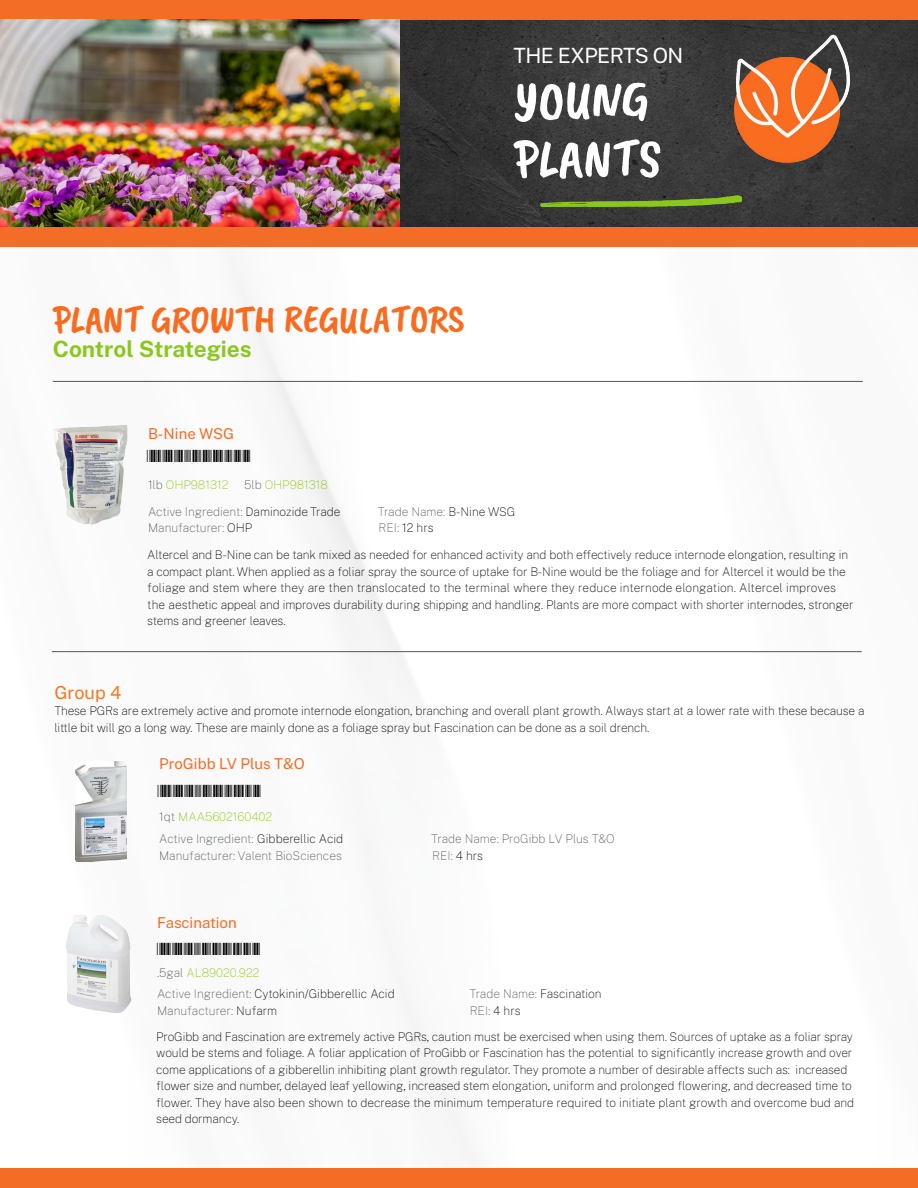
<style>
.page{position:relative;width:918px;height:1188px;background:#fff}
.page>*{position:absolute;margin:0;border:0;box-sizing:border-box;transform-origin:0 0}
.t1{font:54px/58.5px "Caveat Brush";color:#fff}
.t2{font:39px "Caveat Brush";color:#f96c20}
.t3{font:700 22.5px "Public Sans";color:#8bc81d}
.t4{font:21px "Public Sans";letter-spacing:-.03em;color:#fff}
.t5{font:18px "Public Sans";color:#f37921}
.t6{font:16.2px "Free 3 of 9 Extended";color:#000;scale:1.67 1}
.t7{font:15px "Public Sans";color:#f36d26}
.t8{font:100 12px/16.5px "Public Sans";letter-spacing:-.01em;color:#000}
.t9{font:100 12px/22.5px "Public Sans";color:#575757}
.t10{font:100 12px "Public Sans";color:#8bc81d}
.s1{color:#575757}
.s2{color:#000}
.s3{color:#8bc81d}
</style>
<div class="page">
<img style="left:51px;top:280px;width:812px;height:867px">
<div style="left:0;top:0;width:918px;height:20px;background:#f36d26"></div>
<div style="left:0;top:1168px;width:918px;height:20px;background:#f36d26"></div>
<div style="left:0;top:227px;width:918px;height:20px;background:#f36d26"></div>
<img style="left:0;top:20px;width:918px;height:207px">
<img style="left:716px;top:20px;width:152px;height:152px">
<img style="left:540px;top:194px;width:202px;height:16px">
<hr style="left:53px;top:381px;width:810px;height:1px;background:#575757">
<img style="left:53px;top:425px;width:74px;height:12px">
<hr style="left:52px;top:651px;width:810px;height:1px;background:#575757">
<img style="left:75px;top:762px;width:52px;height:100px">
<img style="left:66px;top:915px;width:66px;height:99px">
<h3 class="t4" style="left:514px;top:41px;width:171px">THE EXPERTS ON</h3>
<h1 class="t1" style="left:514px;top:72px;width:149px">YOUNG<br>PLANTS</h1>
<h2 class="t2" style="left:53px;top:297px;width:413px">PLANT GROWTH REGULATORS</h2>
<h3 class="t3" style="left:53px;top:332px;width:200px">Control Strategies</h3>
<p class="t7" style="left:148px;top:423px;width:87px">B-Nine WSG</p>
<h3 class="t6" style="left:147px;top:447px;width:63px">*13300017*</h3>
<p class="t10" style="left:148px;top:476px;width:82px"><span class="s1">1lb</span> OHP981312</p>
<p class="t10" style="left:244px;top:476px;width:85px"><span class="s1">5lb</span> OHP981318</p>
<p class="t9" style="left:148px;top:500px;width:194px">Active Ingredient: <span class="s2">Daminozide Trade</span></p>
<p class="t9" style="left:378px;top:500px;width:139px">Trade Name: <span class="s2">B-Nine WSG</span></p>
<p class="t9" style="left:148px;top:516px;width:106px">Manufacturer: <span class="s2">OHP</span></p>
<p class="t8" style="left:379px;top:519px;width:56px"><span class="s1">REI:</span> 12 hrs</p>
<p class="t8" style="left:147px;top:546px;width:708px">Altercel and B-Nine can be tank mixed as needed for enhanced activity and both effectively reduce internode elongation, resulting in a compact plant. When applied as a foliar spray the source of uptake for B-Nine would be the foliage and for Altercel it would be the foliage and stem where they are then translocated to the terminal where they reduce internode elongation. Altercel improves the aesthetic appeal and improves durability during shipping and handling. Plants are more compact with shorter internodes, stronger stems and greener leaves.</p>
<h3 class="t5" style="left:54px;top:679px;width:69px">Group 4</h3>
<p class="t8" style="left:54px;top:702px;width:812px">These PGRs are extremely active and promote internode elongation, branching and overall plant growth. Always start at a lower rate with these because a little bit will go a long way. These are mainly done as a foliage spray but Fascination can be done as a soil drench.</p>
<p class="t7" style="left:159px;top:753px;width:147px">ProGibb LV Plus T&amp;O</p>
<h3 class="t6" style="left:158px;top:782px;width:63px">*13300149*</h3>
<p class="t9" style="left:159px;top:805px;width:186px">1qt <span class="s3">MAA5602160402<br></span>Active Ingredient: <span class="s2">Gibberellic Acid</span></p>
<p class="t9" style="left:431px;top:828px;width:185px">Trade Name: ProGibb LV Plus T&amp;O</p>
<p class="t9" style="left:159px;top:844px;width:184px">Manufacturer: Valent BioSciences</p>
<p class="t9" style="left:432px;top:844px;width:52px">REI: <span class="s2">4 hrs</span></p>
<p class="t7" style="left:157px;top:912px;width:81px">Fascination</p>
<h3 class="t6" style="left:157px;top:940px;width:63px">*13300040*</h3>
<p class="t8" style="left:157px;top:962px;width:239px;line-height:21px"><span class="s1">.5gal</span> <span class="s3">AL89020.922<br></span><span class="s1">Active Ingredient:</span> Cytokinin/Gibberellic Acid</p>
<p class="t8" style="left:470px;top:985px;width:134px"><span class="s1">Trade Name:</span> Fascination</p>
<p class="t9" style="left:157px;top:999px;width:122px">Manufacturer: <span class="s2">Nufarm</span></p>
<p class="t9" style="left:470px;top:999px;width:52px">REI: <span class="s2">4 hrs</span></p>
<p class="t8" style="left:156px;top:1028px;width:699px">ProGibb and Fascination are extremely active PGRs, caution must be exercised when using them. Sources of uptake as a foliar spray would be stems and foliage. A foliar application of ProGibb or Fascination has the potential to significantly increase growth and over come applications of a gibberellin inhibiting plant growth regulator. They promote a number of desirable affects such as: increased flower size and number, delayed leaf yellowing, increased stem elongation, uniform and prolonged flowering, and decreased time to flower. They have also been shown to decrease the minimum temperature required to initiate plant growth and overcome bud and seed dormancy.</p>
</div>
